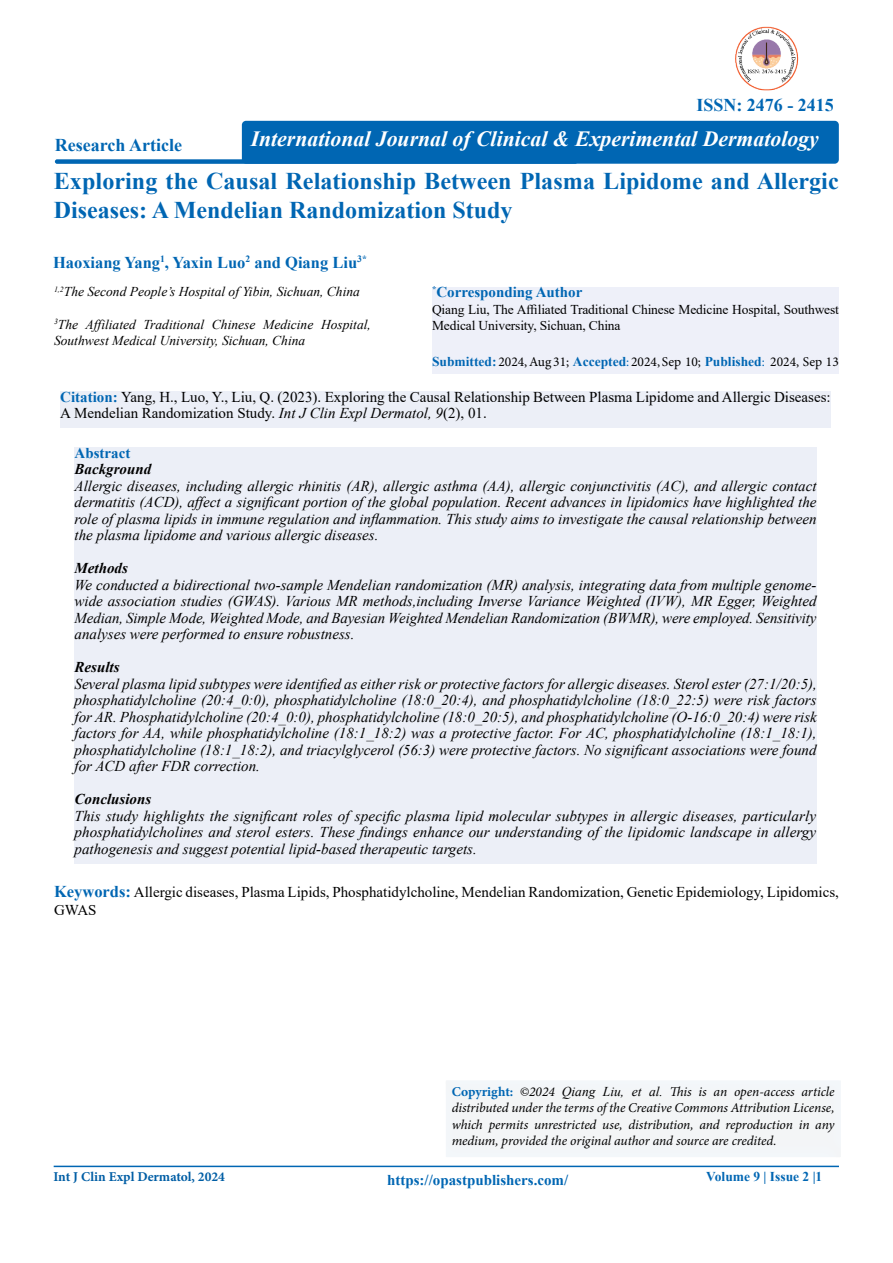
<style>
.page{position:relative;width:893px;height:1263px;background:#fff}
.page>*{position:absolute;margin:0;border:0;box-sizing:border-box;transform-origin:0 0}
.t1{font:700 24px/28.8px "Times New Roman";color:#0066b3}
.t2{font:italic 700 21.75px "Times New Roman";color:#fff}
.t3{font:700 18px "Times New Roman";color:#0066b3}
.t4{font:700 16.5px "Times New Roman";color:#0066b3}
.t5{font:italic 15px/16.5px "Times New Roman";color:#000;text-align:justify}
.t6{font:15px/16.5px "Times New Roman";color:#000}
.t7{font:700 15px "Times New Roman";color:#0066b3}
.t8{font:italic 700 15px "Times New Roman";color:#000}
.t9{font:italic 13.5px/16.5px "Minion Pro";letter-spacing:-.01em;color:#000;text-align:justify}
.t10{font:italic 13.5px/16.2px "Times New Roman";color:#000}
.t11{font:13.5px/16.5px "Times New Roman";letter-spacing:-.01em;color:#000}
.t12{font:13.5px "Minion Pro";color:#000}
.t13{font:700 13.5px "Minion Pro";color:#005ea5}
.t14{font:700 13.5px "Times New Roman";color:#0066b3}
.s1{font-family:"Times New Roman";font-weight:700;color:#0066b3}
.s2{color:#0066b3}
.s3{font-weight:700;color:#0066b3}
.s4{font-style:italic}
.s5{font-weight:700;font-size:16.5px;color:#0066b3}
.s6{font-weight:700;font-style:normal;color:#0066b3}
.s7{font-family:"Times New Roman"}
</style>
<div class="page">
<hr style="left:54px;top:1166px;width:785px;height:1px;background:#0066b3">
<div style="left:55px;top:159px;width:522px;height:5px;background:#0066b3;border-radius:2px"></div>
<div style="left:432px;top:287px;width:407px;height:87px;background:#eef0f9"></div>
<div style="left:60px;top:392px;width:771px;height:36px;background:#eceff7"></div>
<div style="left:75px;top:448px;width:741px;height:416px;background:#eceff7"></div>
<div style="left:242px;top:121px;width:597px;height:43px;background:#0066b3;border-radius:4px"></div>
<img style="left:735px;top:26px;width:64px;height:65px">
<div style="left:433px;top:1070px;width:421px;height:89px;background:#f3f5f7"></div>
<p class="t3" style="left:55px;top:132px;width:129px">Research Article</p>
<p class="t3" style="left:696px;top:92px;width:139px">ISSN: 2476 - 2415</p>
<h2 class="t2" style="left:251px;top:124px;width:570px">International Journal of Clinical &amp; Experimental Dermatology</h2>
<h1 class="t1" style="left:54px;top:166px;width:786px">Exploring the Causal Relationship Between Plasma Lipidome and Allergic<br>Diseases: A Mendelian Randomization Study</h1>
<p class="t4" style="left:53px;top:250px;width:315px">Haoxiang Yang<sup>1</sup>, Yaxin Luo<sup>2</sup> and Qiang Liu<sup>3*</sup></p>
<p class="t7" style="left:432px;top:281px;width:152px"><sup>*</sup>Corresponding Author</p>
<p class="t11" style="left:432px;top:300px;width:408px">Qiang Liu, The Affiliated Traditional Chinese Medicine Hospital, Southwest<br>Medical University, Sichuan, China</p>
<p class="t12" style="left:432px;top:353px;width:408px"><span class="s1">Submitted:</span> 2024, Aug 31; <span class="s1">Accepted</span><span class="s2">:</span> 2024, Sep 10; <span class="s1">Published</span><span class="s2">:</span> 2024, Sep 13</p>
<p class="t6" style="left:60px;top:388px;width:772px"><span class="s3">Citation:</span> Yang, H., Luo, Y., Liu, Q. (2023). Exploring the Causal Relationship Between Plasma Lipidome and Allergic Diseases:<br>A Mendelian Randomization Study. <span class="s4">Int J Clin Expl Dermatol, 9</span>(2), 01.</p>
<p class="t7" style="left:75px;top:442px;width:57px">Abstract</p>
<p class="t8" style="left:75px;top:459px;width:78px">Background</p>
<p class="t5" style="left:75px;top:477px;width:744px">Allergic diseases, including allergic rhinitis (AR), allergic asthma (AA), allergic conjunctivitis (AC), and allergic contact dermatitis (ACD), affect a significant portion of the global population. Recent advances in lipidomics have highlighted the role of plasma lipids in immune regulation and inflammation. This study aims to investigate the causal relationship between the plasma lipidome and various allergic diseases.</p>
<p class="t8" style="left:75px;top:558px;width:55px">Methods</p>
<p class="t5" style="left:75px;top:576px;width:744px">We conducted a bidirectional two-sample Mendelian randomization (MR) analysis, integrating data from multiple genome&shy;wide association studies (GWAS). Various MR methods,including Inverse Variance Weighted (IVW), MR Egger, Weighted Median, Simple Mode, Weighted Mode, and Bayesian Weighted Mendelian Randomization (BWMR), were employed. Sensitivity analyses were performed to ensure robustness.</p>
<p class="t8" style="left:75px;top:657px;width:47px">Results</p>
<p class="t5" style="left:75px;top:675px;width:744px">Several plasma lipid subtypes were identified as either risk or protective factors for allergic diseases. Sterol ester (27:1/20:5), phosphatidylcholine (20:4_0:0), phosphatidylcholine (18:0_20:4), and phosphatidylcholine (18:0_22:5) were risk factors for AR. Phosphatidylcholine (20:4_0:0), phosphatidylcholine (18:0_20:5), and phosphatidylcholine (O-16:0_20:4) were risk factors for AA, while phosphatidylcholine (18:1_18:2) was a protective factor. For AC, phosphatidylcholine (18:1_18:1), phosphatidylcholine (18:1_18:2), and triacylglycerol (56:3) were protective factors. No significant associations were found for ACD after FDR correction.</p>
<p class="t8" style="left:75px;top:789px;width:78px">Conclusions</p>
<p class="t5" style="left:75px;top:807px;width:743px">This study highlights the significant roles of specific plasma lipid molecular subtypes in allergic diseases, particularly phosphatidylcholines and sterol esters. These findings enhance our understanding of the lipidomic landscape in allergy pathogenesis and suggest potential lipid-based therapeutic targets.</p>
<p class="t10" style="left:54px;top:283px;width:307px"><sup>1,2</sup>The Second People’s Hospital of Yibin, Sichuan, China</p>
<p class="t10" style="left:54px;top:316px;width:318px"><sup>3</sup>The Affiliated Traditional Chinese Medicine Hospital,<br>Southwest Medical University, Sichuan, China</p>
<p class="t6" style="left:54px;top:882px;width:786px;line-height:18px"><span class="s5">Keywords:</span> Allergic diseases, Plasma Lipids, Phosphatidylcholine, Mendelian Randomization, Genetic Epidemiology, Lipidomics,<br>GWAS</p>
<p class="t9" style="left:452px;top:1083px;width:384px"><span class="s6">Copyright:</span> ©2024 <span class="s7">Qiang Liu, et al.</span> This is an open-access article distributed under the terms of the Creative Commons Attribution License, which permits unrestricted use, distribution, and reproduction in any medium, provided the original author and source are credited.</p>
<p class="t7" style="left:387px;top:1169px;width:183px">https://opastpublishers.com/</p>
<p class="t13" style="left:53px;top:1167px;width:173px">Int J Clin Expl Dermatol, 2024</p>
<p class="t14" style="left:706px;top:1166px;width:118px">Volume 9 | Issue 2 |1</p>
</div>
